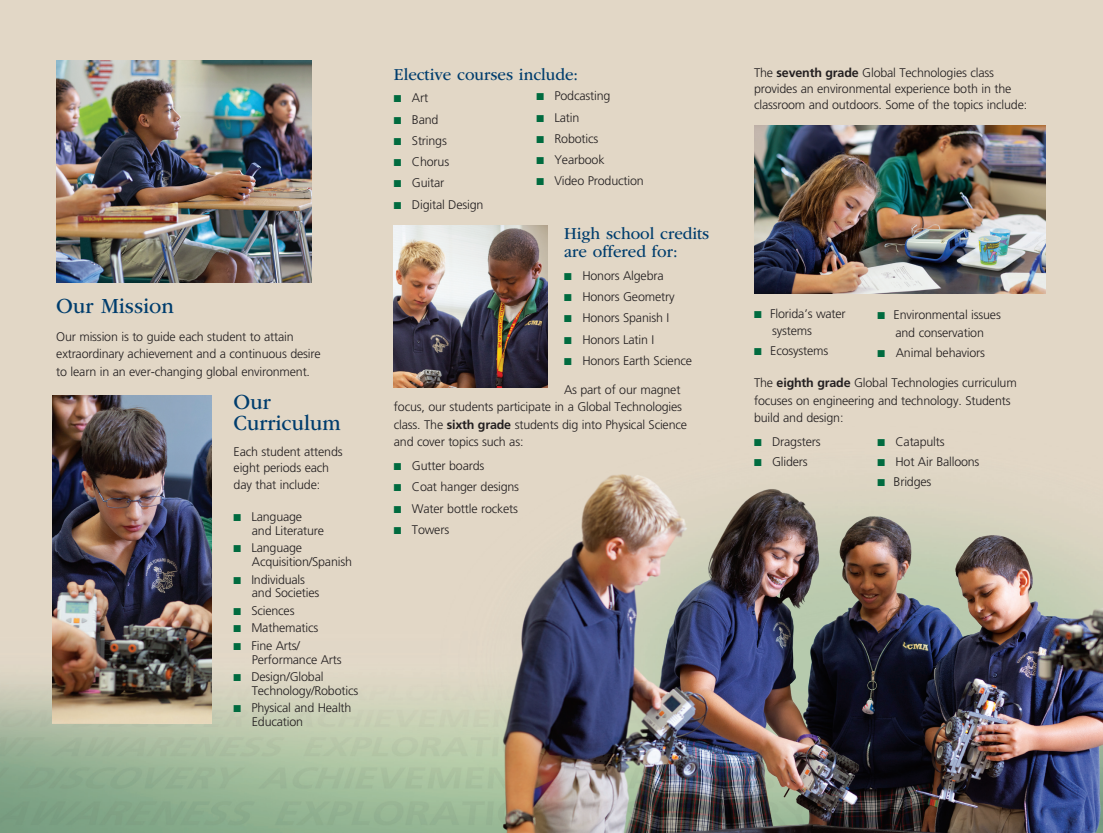
<style>
.page{position:relative;width:1103px;height:833px;background:#fff}
.page>*{position:absolute;margin:0;border:0;box-sizing:border-box;transform-origin:0 0}
.t1{font:22.5px/21.2px "ITC Garamond Std";color:#003d6d;scale:.95 1}
.t2{font:17.5px/18.8px "ITC Garamond Std";color:#003d6d;scale:.95 1}
.t3{font:300 12.5px/17.5px "Frutiger";letter-spacing:-.015em;color:#231f20}
.s1{color:#006b3f}
.s2{font-weight:700}
</style>
<div class="page">
<img style="left:0;top:0;width:1102px;height:832px">
<img style="left:53px;top:396px;width:158px;height:327px">
<img style="left:754px;top:126px;width:291px;height:167px">
<img style="left:56px;top:61px;width:256px;height:221px">
<img style="left:393px;top:225px;width:154px;height:162px">
<img style="left:498px;top:468px;width:604px;height:364px">
<h1 class="t1" style="left:56px;top:296px;width:125px">Our Mission</h1>
<p class="t3" style="left:56px;top:328px;width:266px">Our mission is to guide each student to attain extraordinary achievement and a continuous desire to learn in an ever-changing global environment.</p>
<h1 class="t1" style="left:234px;top:391px;width:114px">Our<br>Curriculum</h1>
<p class="t3" style="left:234px;top:444px;width:110px;line-height:16.2px">Each student attends eight periods each day that include:</p>
<p class="t3" style="left:252px;top:510px;width:74px;line-height:13.8px;text-indent:-18px"><span class="s1">■</span> Language and Literature</p>
<p class="t3" style="left:252px;top:541px;width:102px;line-height:13.8px;text-indent:-18px"><span class="s1">■</span> Language<br>Acquisition/Spanish</p>
<p class="t3" style="left:252px;top:572px;width:69px;line-height:13.8px;text-indent:-18px"><span class="s1">■</span> Individuals and Societies</p>
<p class="t3" style="left:234px;top:602px;width:62px"><span class="s1">■</span> Sciences</p>
<p class="t3" style="left:234px;top:619px;width:86px"><span class="s1">■</span> Mathematics</p>
<p class="t3" style="left:252px;top:639px;width:91px;line-height:13.8px;text-indent:-18px"><span class="s1">■</span> Fine Arts/<br>Performance Arts</p>
<p class="t3" style="left:252px;top:670px;width:108px;line-height:13.8px;text-indent:-18px"><span class="s1">■</span> Design/Global<br>Technology/Robotics</p>
<p class="t3" style="left:252px;top:701px;width:101px;line-height:13.8px;text-indent:-18px"><span class="s1">■</span> Physical and Health<br>Education</p>
<h2 class="t2" style="left:394px;top:65px;width:195px">Elective courses include:</h2>
<p class="t3" style="left:394px;top:89px;width:36px"><span class="s1">■</span> Art</p>
<p class="t3" style="left:394px;top:111px;width:46px"><span class="s1">■</span> Band</p>
<p class="t3" style="left:394px;top:132px;width:54px"><span class="s1">■</span> Strings</p>
<p class="t3" style="left:394px;top:153px;width:57px"><span class="s1">■</span> Chorus</p>
<p class="t3" style="left:394px;top:174px;width:52px"><span class="s1">■</span> Guitar</p>
<p class="t3" style="left:394px;top:196px;width:91px"><span class="s1">■</span> Digital Design</p>
<h2 class="t2" style="left:564px;top:224px;width:154px">High school credits are offered for:</h2>
<p class="t3" style="left:564px;top:267px;width:101px"><span class="s1">■</span> Honors Algebra</p>
<p class="t3" style="left:564px;top:288px;width:112px"><span class="s1">■</span> Honors Geometry</p>
<p class="t3" style="left:564px;top:309px;width:107px"><span class="s1">■</span> Honors Spanish I</p>
<p class="t3" style="left:564px;top:331px;width:92px"><span class="s1">■</span> Honors Latin I</p>
<p class="t3" style="left:564px;top:352px;width:130px"><span class="s1">■</span> Honors Earth Science</p>
<p class="t3" style="left:394px;top:381px;width:295px;text-indent:170px">As part of our magnet focus, our students participate in a Global Technologies class. The <span class="s2">sixth grade</span> students dig into Physical Science and cover topics such as:</p>
<p class="t3" style="left:394px;top:457px;width:92px"><span class="s1">■</span> Gutter boards</p>
<p class="t3" style="left:394px;top:478px;width:127px"><span class="s1">■</span> Coat hanger designs</p>
<p class="t3" style="left:394px;top:499px;width:126px"><span class="s1">■</span> Water bottle rockets</p>
<p class="t3" style="left:394px;top:521px;width:57px"><span class="s1">■</span> Towers</p>
<p class="t3" style="left:536px;top:87px;width:75px"><span class="s1">■</span> Podcasting</p>
<p class="t3" style="left:536px;top:109px;width:44px"><span class="s1">■</span> Latin</p>
<p class="t3" style="left:536px;top:130px;width:63px"><span class="s1">■</span> Robotics</p>
<p class="t3" style="left:536px;top:151px;width:70px"><span class="s1">■</span> Yearbook</p>
<p class="t3" style="left:536px;top:172px;width:109px"><span class="s1">■</span> Video Production</p>
<p class="t3" style="left:754px;top:65px;width:275px;line-height:16.2px">The <span class="s2">seventh grade</span> Global Technologies class provides an environmental experience both in the classroom and outdoors. Some of the topics include:</p>
<p class="t3" style="left:772px;top:306px;width:75px;line-height:16.2px;text-indent:-18px"><span class="s1">■</span> Florida’s water systems</p>
<p class="t3" style="left:754px;top:341px;width:76px"><span class="s1">■</span> Ecosystems</p>
<p class="t3" style="left:754px;top:374px;width:264px">The <span class="s2">eighth grade</span> Global Technologies curriculum focuses on engineering and technology. Students build and design:</p>
<p class="t3" style="left:754px;top:433px;width:68px"><span class="s1">■</span> Dragsters</p>
<p class="t3" style="left:754px;top:453px;width:55px"><span class="s1">■</span> Gliders</p>
<p class="t3" style="left:877px;top:306px;width:125px;text-align:center"><span class="s1">■</span> Environmental issues and conservation</p>
<p class="t3" style="left:877px;top:344px;width:109px"><span class="s1">■</span> Animal behaviors</p>
<p class="t3" style="left:877px;top:433px;width:69px"><span class="s1">■</span> Catapults</p>
<p class="t3" style="left:877px;top:453px;width:104px"><span class="s1">■</span> Hot Air Balloons</p>
<p class="t3" style="left:877px;top:473px;width:55px"><span class="s1">■</span> Bridges</p>
</div>
